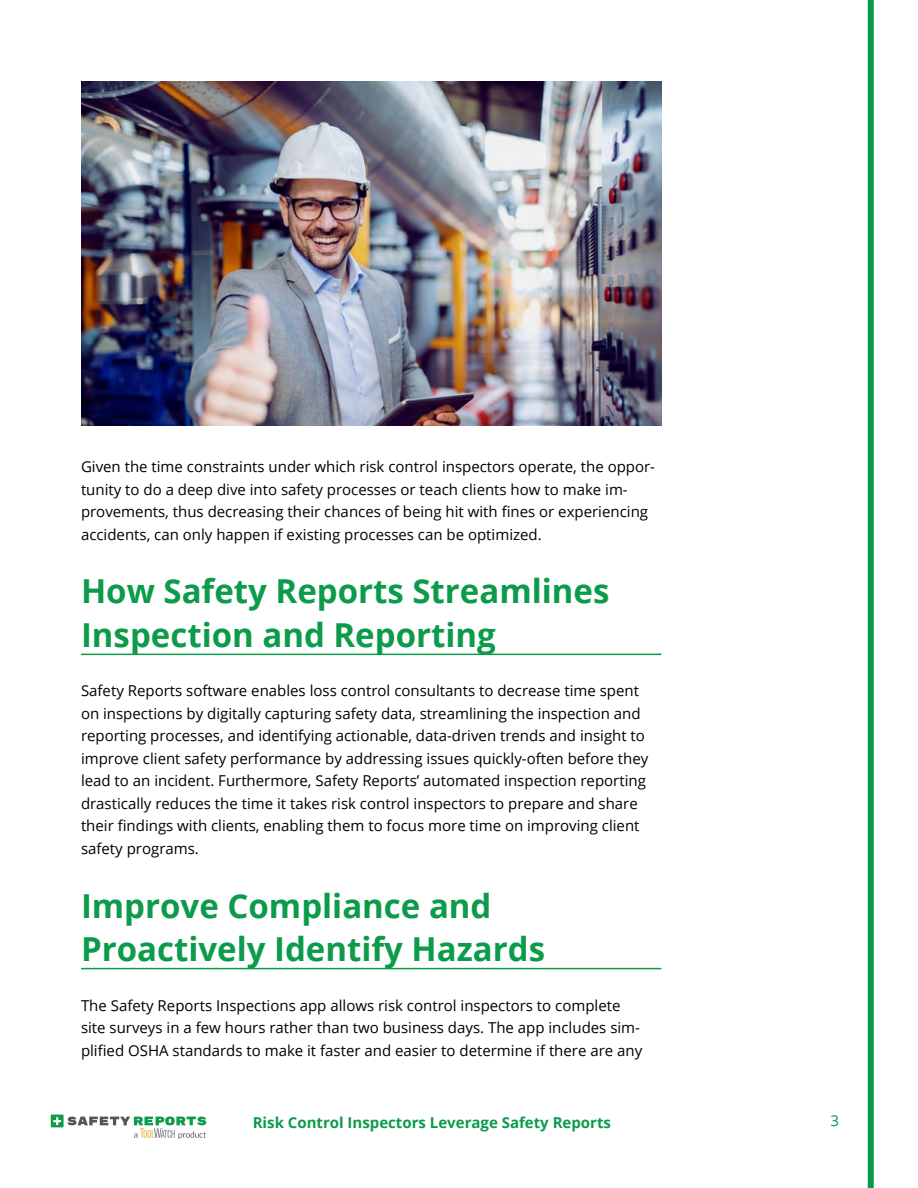
<style>
.page{position:relative;width:918px;height:1188px;background:#fff}
.page>*{position:absolute;margin:0;border:0;box-sizing:border-box;transform-origin:0 0}
.t1{font:700 33px/43.5px "Open Sans";color:#0c9b4a}
.t2{font:15px/22.5px "Open Sans";color:#000}
.t3{font:700 15px "Open Sans";color:#0c9b4a}
.t4{font:15px "Open Sans";color:#0c9b4a}
</style>
<div class="page">
<svg style="left:51px;top:1115px;width:155px;height:24px"></svg>
<div style="left:868px;top:0;width:6px;height:1188px;background:#0c9b4a"></div>
<hr style="left:81px;top:654px;width:581px;height:1px;background:#0c9b4a">
<hr style="left:81px;top:968px;width:581px;height:1px;background:#0c9b4a">
<img style="left:81px;top:81px;width:581px;height:345px">
<p class="t2" style="left:81px;top:455px;width:576px">Given the time constraints under which risk control inspectors operate, the oppor&shy;tunity to do a deep dive into safety processes or teach clients how to make im&shy;provements, thus decreasing their chances of being hit with fines or experiencing accidents, can only happen if existing processes can be optimized.</p>
<h1 class="t1" style="left:81px;top:569px;width:530px">How Safety Reports Streamlines<br>Inspection and Reporting</h1>
<p class="t2" style="left:81px;top:679px;width:569px">Safety Reports software enables loss control consultants to decrease time spent on inspections by digitally capturing safety data, streamlining the inspection and reporting processes, and identifying actionable, data-driven trends and insight to improve client safety performance by addressing issues quickly-often before they lead to an incident. Furthermore, Safety Reports’ automated inspection reporting drastically reduces the time it takes risk control inspectors to prepare and share their findings with clients, enabling them to focus more time on improving client safety programs.</p>
<h1 class="t1" style="left:81px;top:883px;width:466px">Improve Compliance and<br>Proactively Identify Hazards</h1>
<p class="t2" style="left:81px;top:994px;width:563px">The Safety Reports Inspections app allows risk control inspectors to complete site surveys in a few hours rather than two business days. The app includes sim&shy;plified OSHA standards to make it faster and easier to determine if there are any</p>
<p class="t3" style="left:253px;top:1112px;width:360px">Risk Control Inspectors Leverage Safety Reports</p>
<p class="t4" style="left:831px;top:1110px;width:10px">3</p>
</div>
